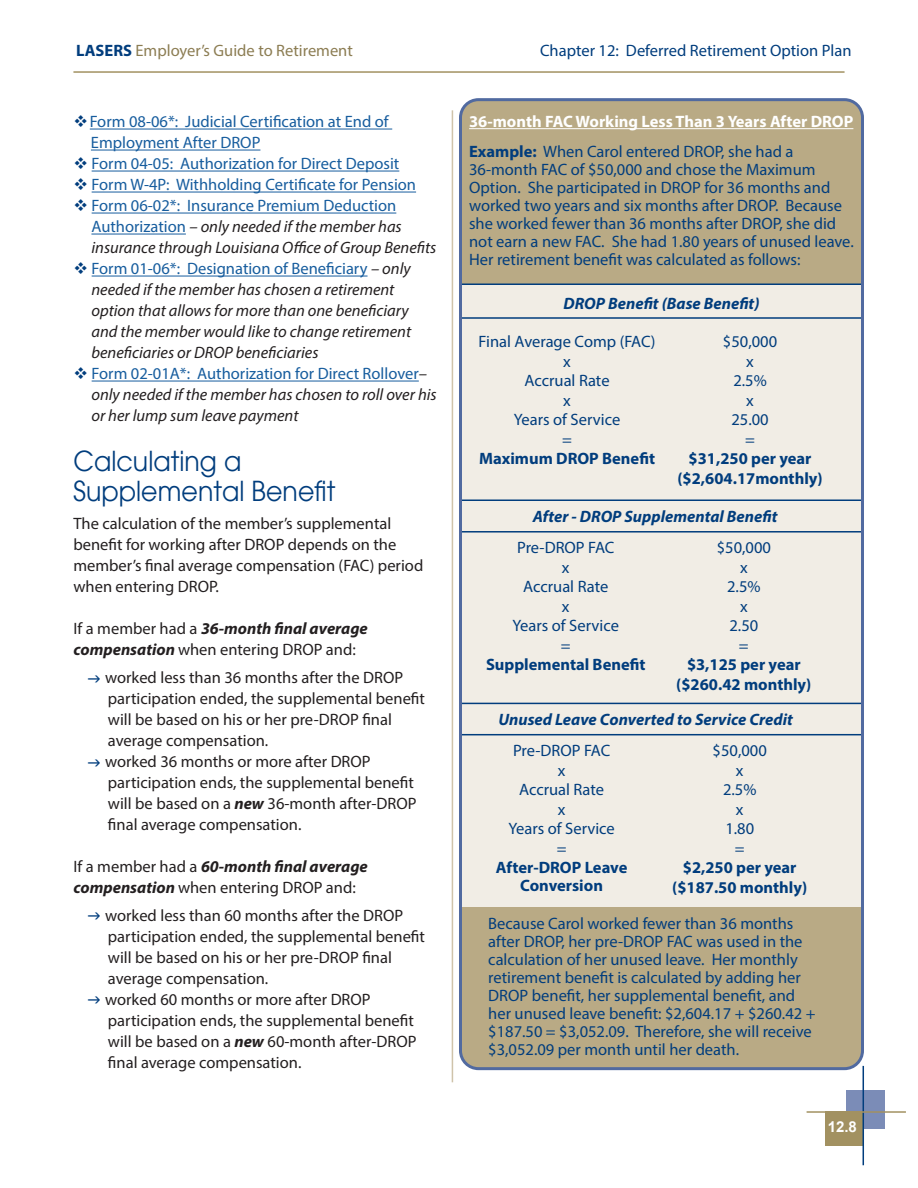
<style>
.page{position:relative;width:918px;height:1188px;background:#fff}
.page>*{position:absolute;margin:0;border:0;box-sizing:border-box;transform-origin:0 0}
.t1{font:27px/30px "Avant Garde";color:#013d7d;scale:.94 1}
.t2{font:16.5px/21px "Myriad Pro";color:#231f20}
.t3{font:16.5px/19.5px "Myriad Pro";color:#013d7d;text-align:center}
.t4{font:italic 16.5px/21px "Myriad Pro";color:#231f20}
.t5{font:700 16.5px/19.5px "Myriad Pro";color:#013d7d;text-align:center}
.t6{font:16.5px/21px "Myriad Pro";color:#175d9e}
.t7{font:italic 700 16.5px "Myriad Pro";color:#013d7d}
.t8{font:700 16.5px/30px "Myriad Pro";color:#fff}
.t9{font:16.5px "Myriad Pro";color:#8c7d53}
.t10{font:700 15px "Arial";color:#fff}
.s1{font-weight:700;color:#013d7d}
.s2{color:#013d7d}
.s3{font-style:normal;color:#175d9e}
.s4{font-weight:700;font-style:italic}
.s5{font-weight:400;color:#013d7d}
</style>
<div class="page">
<div style="left:846px;top:1090px;width:39px;height:39px;background:#7b8cb7"></div>
<div style="left:825px;top:1111px;width:38px;height:35px;background:#a29161"></div>
<hr style="left:863px;top:1066px;width:1px;height:99px;background:#013d7d">
<hr style="left:807px;top:1111px;width:99px;height:2px;background:#a29161">
<hr style="left:73px;top:71px;width:772px;height:2px;background:#a29161">
<hr style="left:90px;top:129px;width:302px;height:1px;background:#175d9e">
<hr style="left:91px;top:150px;width:169px;height:1px;background:#175d9e">
<hr style="left:92px;top:171px;width:307px;height:1px;background:#175d9e">
<hr style="left:92px;top:192px;width:324px;height:1px;background:#175d9e">
<hr style="left:92px;top:213px;width:304px;height:1px;background:#175d9e">
<hr style="left:91px;top:234px;width:95px;height:1px;background:#175d9e">
<hr style="left:92px;top:276px;width:276px;height:1px;background:#175d9e">
<hr style="left:92px;top:381px;width:327px;height:1px;background:#175d9e">
<hr style="left:452px;top:110px;width:1px;height:972px;background:#cfc3aa">
<div style="left:460px;top:100px;width:403px;height:969px;background:#f1ede5;border-radius:18px"></div>
<div style="left:460px;top:907px;width:402px;height:162px;background:#b9aa85"></div>
<div style="left:460px;top:100px;width:402px;height:185px;background:#b9aa85"></div>
<hr style="left:460px;top:284px;width:402px;height:1px;background:#013d7d">
<hr style="left:460px;top:317px;width:402px;height:2px;background:#013d7d">
<hr style="left:460px;top:500px;width:402px;height:1px;background:#013d7d">
<hr style="left:460px;top:531px;width:402px;height:2px;background:#013d7d">
<hr style="left:460px;top:703px;width:402px;height:1px;background:#013d7d">
<hr style="left:460px;top:734px;width:402px;height:1px;background:#013d7d">
<div style="left:459px;top:98px;width:405px;height:972px;border:3px solid #516aa0;border-radius:18px"></div>
<hr style="left:469px;top:128px;width:384px;height:1px;background:#fff">
<p class="t9" style="left:76px;top:40px;width:278px"><span class="s1">LASERS</span> Employer’s Guide to Retirement</p>
<p class="t6" style="left:91px;top:111px;width:299px;text-indent:-17px"><span class="s2">❖</span>Form 08-06*: Judicial Certification at End of<br>Employment After DROP</p>
<p class="t6" style="left:73px;top:153px;width:327px"><span class="s2">❖</span> Form 04-05: Authorization for Direct Deposit</p>
<p class="t6" style="left:73px;top:174px;width:344px"><span class="s2">❖</span> Form W-4P: Withholding Certificate for Pension</p>
<p class="t4" style="left:91px;top:195px;width:346px;text-indent:-18px"><span class="s2">❖</span> <span class="s3">Form 06-02*: Insurance Premium Deduction<br>Authorization</span> – only needed if the member has insurance through Louisiana Office of Group Benefits</p>
<p class="t4" style="left:91px;top:258px;width:321px;text-indent:-18px"><span class="s2">❖</span> <span class="s3">Form 01-06*: Designation of Beneficiary</span> – only needed if the member has chosen a retirement option that allows for more than one beneficiary and the member would like to change retirement beneficiaries or DROP beneficiaries</p>
<p class="t4" style="left:91px;top:363px;width:347px;text-indent:-18px"><span class="s2">❖</span> <span class="s3">Form 02-01A*: Authorization for Direct Rollover</span>– only needed if the member has chosen to roll over his or her lump sum leave payment</p>
<h1 class="t1" style="left:73px;top:446px;width:280px">Calculating a<br>Supplemental Benefit</h1>
<p class="t2" style="left:73px;top:513px;width:351px">The calculation of the member’s supplemental benefit for working after DROP depends on the member’s final average compensation (FAC) period when entering DROP.</p>
<p class="t2" style="left:73px;top:618px;width:296px">If a member had a <span class="s4">36-month final average compensation</span> when entering DROP and:</p>
<p class="t2" style="left:105px;top:667px;width:321px">worked less than 36 months after the DROP participation ended, the supplemental benefit will be based on his or her pre-DROP final average compensation.<br>worked 36 months or more after DROP participation ends, the supplemental benefit will be based on a <span class="s4">new</span> 36-month after-DROP final average compensation.</p>
<p class="t2" style="left:73px;top:856px;width:296px">If a member had a <span class="s4">60-month final average compensation</span> when entering DROP and:</p>
<p class="t2" style="left:105px;top:905px;width:321px">worked less than 60 months after the DROP participation ended, the supplemental benefit will be based on his or her pre-DROP final average compensation.<br>worked 60 months or more after DROP participation ends, the supplemental benefit will be based on a <span class="s4">new</span> 60-month after-DROP final average compensation.</p>
<p class="t3" style="left:540px;top:40px;width:313px">Chapter 12: Deferred Retirement Option Plan</p>
<p class="t8" style="left:469px;top:106px;width:386px">36-month FAC Working Less Than 3 Years After DROP<br><span class="s2">Example:</span> <span class="s5">When Carol entered DROP, she had a</span></p>
<p class="t3" style="left:469px;top:160px;width:386px;line-height:18px;text-align:left">36-month FAC of $50,000 and chose the Maximum Option. She participated in DROP for 36 months and worked two years and six months after DROP. Because she worked fewer than 36 months after DROP, she did not earn a new FAC. She had 1.80 years of unused leave.<br>Her retirement benefit was calculated as follows:</p>
<p class="t7" style="left:563px;top:293px;width:198px">DROP Benefit (Base Benefit)</p>
<p class="t3" style="left:479px;top:332px;width:178px">Final Average Comp (FAC) x<br>Accrual Rate<br>x<br>Years of Service<br>=</p>
<p class="t5" style="left:479px;top:448px;width:178px">Maximum DROP Benefit</p>
<p class="t3" style="left:723px;top:332px;width:56px">$50,000 x<br>2.5%<br>x<br>25.00<br>=</p>
<p class="t5" style="left:677px;top:448px;width:147px">$31,250 per year ($2,604.17monthly)</p>
<p class="t7" style="left:533px;top:506px;width:246px">After - DROP Supplemental Benefit</p>
<p class="t3" style="left:513px;top:538px;width:108px">Pre-DROP FAC x<br>Accrual Rate<br>x<br>Years of Service =</p>
<p class="t5" style="left:486px;top:654px;width:161px">Supplemental Benefit</p>
<p class="t3" style="left:717px;top:538px;width:56px">$50,000 x<br>2.5%<br>x<br>2.50<br>=</p>
<p class="t5" style="left:676px;top:654px;width:137px">$3,125 per year ($260.42 monthly)</p>
<p class="t7" style="left:498px;top:709px;width:296px">Unused Leave Converted to Service Credit</p>
<p class="t3" style="left:508px;top:741px;width:108px">Pre-DROP FAC x<br>Accrual Rate<br>x<br>Years of Service =</p>
<p class="t5" style="left:496px;top:858px;width:133px;line-height:18px">After-DROP Leave<br>Conversion</p>
<p class="t3" style="left:713px;top:741px;width:56px">$50,000 x<br>2.5%<br>x<br>1.80<br>=</p>
<p class="t5" style="left:672px;top:857px;width:137px">$2,250 per year ($187.50 monthly)</p>
<p class="t3" style="left:488px;top:914px;width:329px;line-height:18px;text-align:left">Because Carol worked fewer than 36 months after DROP, her pre-DROP FAC was used in the calculation of her unused leave. Her monthly retirement benefit is calculated by adding her DROP benefit, her supplemental benefit, and her unused leave benefit: $2,604.17 + $260.42 + $187.50 = $3,052.09. Therefore, she will receive $3,052.09 per month until her death.</p>
<p class="t10" style="left:828px;top:1116px;width:31px">12.8</p>
</div>
